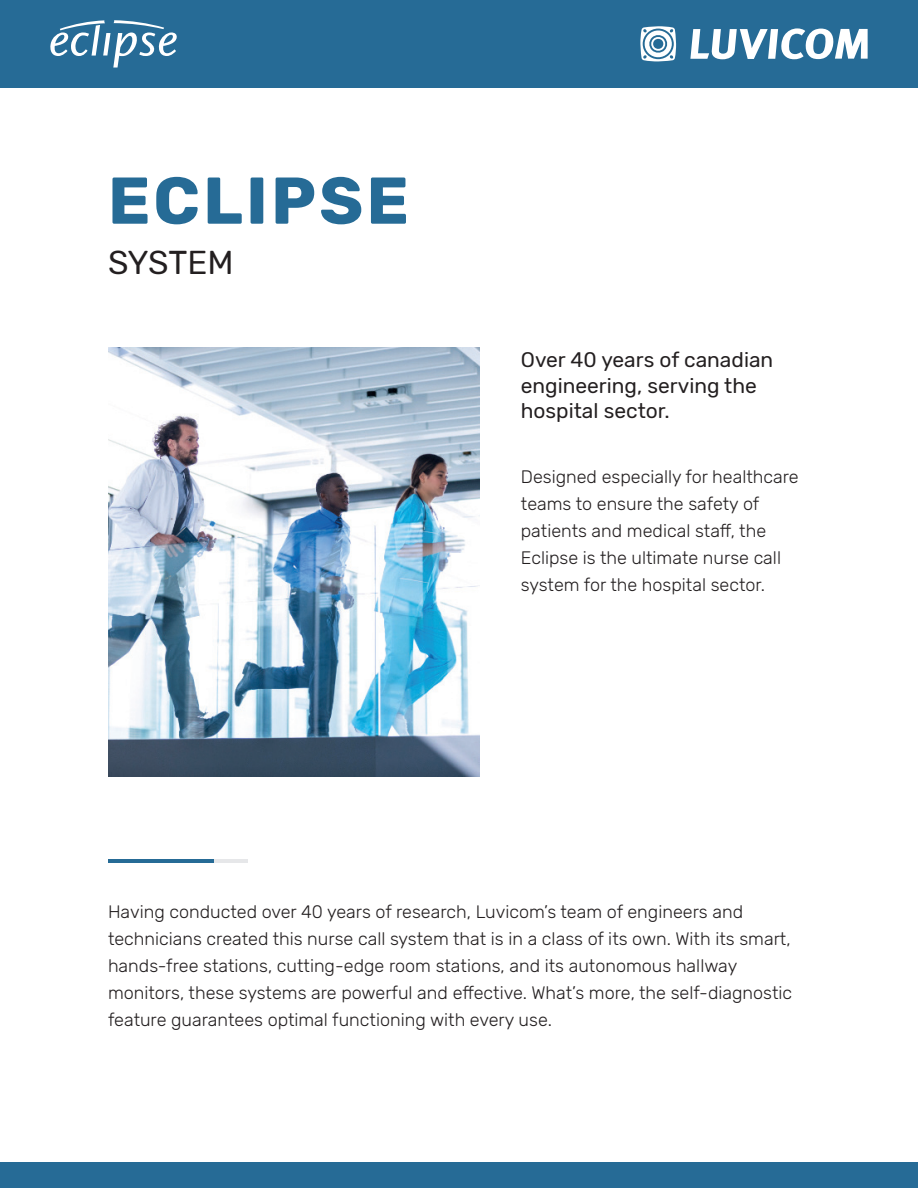
<style>
.page{position:relative;width:918px;height:1188px;background:#fff}
.page>*{position:absolute;margin:0;border:0;box-sizing:border-box;transform-origin:0 0}
.t1{font:700 66px "Rubik";letter-spacing:.05em;color:#266b96}
.t2{font:33px "Rubik";letter-spacing:-.01em;color:#231f20}
.t3{font:21px/25.5px "Rubik";color:#231f20}
.t4{font:300 18px/27px "Rubik";color:#231f20}
</style>
<div class="page">
<div style="left:0;top:1162px;width:918px;height:26px;background:#266b96"></div>
<div style="left:0;top:0;width:918px;height:88px;background:#266b96"></div>
<svg style="left:50px;top:20px;width:127px;height:48px"></svg>
<svg style="left:640px;top:26px;width:36px;height:35px"></svg>
<svg style="left:690px;top:28px;width:178px;height:31px"></svg>
<img style="left:108px;top:348px;width:371px;height:428px">
<hr style="left:212px;top:859px;width:36px;height:3px;background:#e6e7e9">
<hr style="left:108px;top:859px;width:105px;height:3px;background:#266b96">
<h1 class="t1" style="left:108px;top:162px;width:302px">ECLIPSE</h1>
<h2 class="t2" style="left:108px;top:244px;width:127px">SYSTEM</h2>
<p class="t3" style="left:521px;top:348px;width:254px">Over 40 years of canadian engineering, serving the hospital sector.</p>
<p class="t4" style="left:521px;top:463px;width:279px">Designed especially for healthcare teams to ensure the safety of patients and medical staff, the<br>Eclipse is the ultimate nurse call system for the hospital sector.</p>
<p class="t4" style="left:108px;top:899px;width:686px">Having conducted over 40 years of research, Luvicom’s team of engineers and technicians created this nurse call system that is in a class of its own. With its smart, hands-free stations, cutting-edge room stations, and its autonomous hallway monitors, these systems are powerful and effective. What’s more, the self-diagnostic feature guarantees optimal functioning with every use.</p>
</div>
